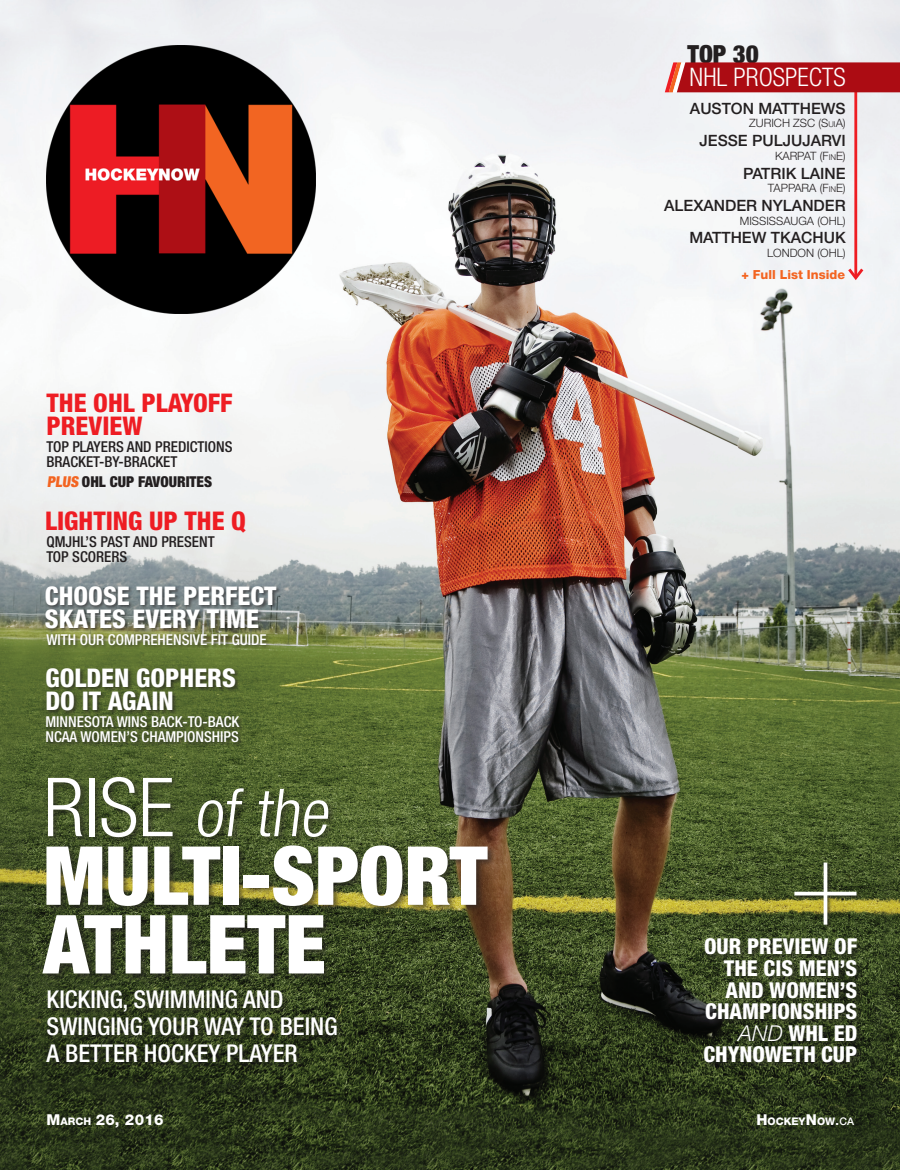
<style>
.page{position:relative;width:900px;height:1170px;background:#fff}
.page>*{position:absolute;margin:0;border:0;box-sizing:border-box;transform-origin:0 0}
.deck{font:900 condensed 81.62px/68.6px "Helvetica Neue LT Std";color:#fff}
.deck-2{font:300 condensed 66.25px "Helvetica Neue LT Std";color:#fff}
.t1{font:800 condensed 25.75px/22.9px "Helvetica Neue LT Std";color:#fff}
.t2{font:800 condensed 25.75px/22.9px "Helvetica Neue LT Std";color:#ee1d23}
.t3{font:300 condensed 25.5px "Helvetica Neue LT Std";color:#fff}
.t4{font:900 condensed 25px "Helvetica Neue LT Std";color:#231f20}
.deck-3{font:500 condensed 24.62px/27.2px "Helvetica Neue LT Std";color:#fff}
.t5{font:800 condensed 21.88px/21.5px "Helvetica Neue LT Std";color:#fff;text-align:right}
.t6{font:500 15.62px "Helvetica Neue LT Std";color:#231f20}
.t7{font:500 condensed 15px/15px "Helvetica Neue LT Std";color:#fff}
.t8{font:500 condensed 15px/15px "Helvetica Neue LT Std";color:#231f20}
.t9{font:900 condensed 15px "Helvetica Neue LT Std";color:#231f20}
.t10{font:800 15px "Helvetica Neue LT Std";letter-spacing:.02em;color:#fff}
.t11{font:800 12.5px "Helvetica Neue LT Std";color:#f36421}
.t12{font:300 11.5px "Helvetica Neue LT Std";color:#231f20}
.t13{font:800 10.5px "Helvetica Neue LT Std";color:#fff}
.s1{font-size:8px}
.s2{color:#f36421}
.s3{font-size:81.62px}
.s4{font-weight:300;font-style:italic;font-stretch:normal}
.s5{font-size:10.5px}
.s6{font-size:15px}
.s7{font-weight:500;font-size:15px}
.s8{font-weight:500}
</style>
<div class="page">
<img style="left:0;top:0;width:900px;height:1170px">
<img style="left:47px;top:45px;width:268px;height:269px">
<div style="left:41px;top:775px;width:455px;height:296px;background:#231f20;opacity:.6"></div>
<hr style="left:854px;top:67px;width:3px;height:209px;background:#ee1d23">
<svg style="left:845px;top:265px;width:21px;height:18px"></svg>
<svg style="left:665px;top:62px;width:235px;height:30px;background:#b1191e"></svg>
<div style="left:702px;top:937px;width:163px;height:134px;background:#231f20;opacity:.6"></div>
<div style="left:793px;top:862px;width:68px;height:68px;background:#231f20;opacity:.6"></div>
<hr style="left:824px;top:863px;width:3px;height:62px;background:#fff">
<hr style="left:794px;top:892px;width:63px;height:3px;background:#fff">
<div style="left:46px;top:668px;width:198px;height:79px;background:#231f20;opacity:.6"></div>
<div style="left:45px;top:585px;width:236px;height:65px;background:#231f20;opacity:.6"></div>
<p class="t4" style="left:687px;top:39px;width:73px">TOP 30</p>
<p class="t3" style="left:690px;top:63px;width:158px">NHL PROSPECTS</p>
<p class="t6" style="left:690px;top:99px;width:157px">AUSTON MATTHEWS</p>
<p class="t12" style="left:749px;top:116px;width:98px">ZURICH ZSC (S<span class="s1">UI</span>A)</p>
<p class="t6" style="left:699px;top:131px;width:148px">JESSE PULJUJARVI</p>
<p class="t12" style="left:775px;top:149px;width:72px">KARPAT (F<span class="s1">IN</span>E)</p>
<p class="t6" style="left:743px;top:164px;width:104px">PATRIK LAINE</p>
<p class="t12" style="left:768px;top:181px;width:79px">TAPPARA (F<span class="s1">IN</span>E)</p>
<p class="t6" style="left:664px;top:196px;width:183px">ALEXANDER NYLANDER</p>
<p class="t12" style="left:740px;top:214px;width:107px">MISSISSAUGA (OHL)</p>
<p class="t6" style="left:689px;top:229px;width:158px">MATTHEW TKACHUK</p>
<p class="t12" style="left:767px;top:246px;width:80px">LONDON (OHL)</p>
<p class="t2" style="left:47px;top:391px;width:188px">THE OHL PLAYOFF<br>PREVIEW</p>
<p class="t8" style="left:47px;top:439px;width:187px">TOP PLAYERS AND PREDICTIONS<br>BRACKET-BY-BRACKET</p>
<p class="t9" style="left:47px;top:473px;width:167px"><span class="s2">PLUS</span>OHL CUP FAVOURITES</p>
<p class="t2" style="left:45px;top:509px;width:202px">LIGHTING UP THE Q</p>
<p class="t8" style="left:46px;top:534px;width:170px">QMJHL’S PAST AND PRESENT<br>TOP SCORERS</p>
<p class="t1" style="left:45px;top:584px;width:233px">CHOOSE THE PERFECT<br>SKATES EVERY TIME</p>
<p class="t7" style="left:47px;top:632px;width:222px">WITH OUR COMPREHENSIVE FIT GUIDE</p>
<p class="t1" style="left:45px;top:666px;width:192px">GOLDEN GOPHERS<br>DO IT AGAIN</p>
<p class="t7" style="left:45px;top:714px;width:195px">MINNESOTA WINS BACK-TO-BACK<br>NCAA WOMEN’S CHAMPIONSHIPS</p>
<p class="deck-2" style="left:43px;top:775px;width:295px"><span class="s3">RISE</span> of the</p>
<p class="deck" style="left:43px;top:840px;width:446px">MULTI-SPORT<br>ATHLETE</p>
<p class="deck-3" style="left:47px;top:985px;width:292px">KICKING, SWIMMING AND<br>SWINGING YOUR WAY TO BEING<br>A BETTER HOCKEY PLAYER</p>
<p class="t11" style="left:741px;top:267px;width:105px">+ Full List Inside</p>
<p class="t5" style="left:704px;top:936px;width:155px">OUR PREVIEW OF<br>THE CIS MEN’S<br>AND WOMEN’S<br>CHAMPIONSHIPS<br><span class="s4">AND</span> WHL ED<br>CHYNOWETH CUP</p>
<p class="t10" style="left:47px;top:1110px;width:119px">M<span class="s5">ARCH</span> 26, 2016</p>
<p class="t13" style="left:756px;top:1115px;width:99px"><span class="s6">H</span>OCKEY<span class="s6">N</span>OW<span class="s7">.</span><span class="s8">ca</span></p>
</div>
